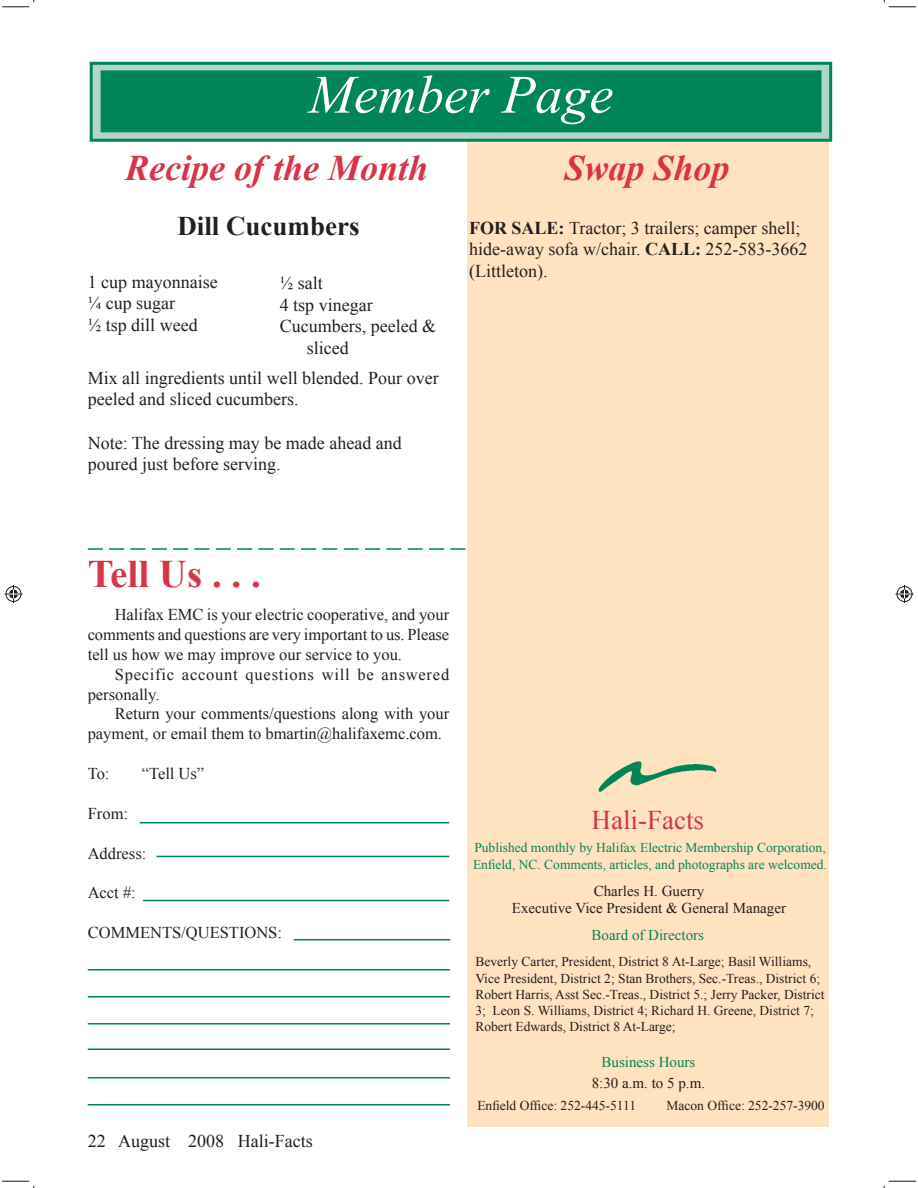
<style>
.page{position:relative;width:918px;height:1188px;background:#fff}
.page>*{position:absolute;margin:0;border:0;box-sizing:border-box;transform-origin:0 0}
.t1{font:italic 54px "Times New Roman";color:#fff}
.t2{font:700 39px "Times New Roman";color:#d63647}
.t3{font:italic 700 36px "Times New Roman";color:#d63647}
.t4{font:700 27px "Times New Roman";color:#231f20}
.t5{font:27px "Times New Roman";color:#d63446}
.t6{font:18px/21.6px "Times New Roman";color:#231f20}
.t7{font:16.5px/19.8px "Times New Roman";color:#231f20;text-align:justify}
.t8{font:16.5px/19.8px "Times New Roman";letter-spacing:.045em;color:#231f20}
.t9{font:15px "Times New Roman";color:#231f20}
.t10{font:15px "Times New Roman";color:#008559}
.t11{font:13.5px/16.2px "Times New Roman";color:#231f20}
.t12{font:13.5px/16.2px "Times New Roman";color:#008559}
.s1{font-weight:700}
</style>
<div class="page">
<div style="left:467px;top:63px;width:362px;height:1064px;background:#ffe2c0"></div>
<hr style="left:140px;top:822px;width:309px;height:1px;background:#008559">
<hr style="left:157px;top:856px;width:292px;height:1px;background:#008559">
<hr style="left:143px;top:900px;width:306px;height:1px;background:#008559">
<hr style="left:294px;top:939px;width:156px;height:1px;background:#008559">
<hr style="left:88px;top:969px;width:362px;height:2px;background:#008559">
<hr style="left:88px;top:996px;width:362px;height:2px;background:#008559">
<hr style="left:88px;top:1023px;width:362px;height:2px;background:#008559">
<hr style="left:88px;top:1049px;width:362px;height:1px;background:#008559">
<hr style="left:88px;top:1077px;width:362px;height:2px;background:#008559">
<hr style="left:88px;top:1104px;width:362px;height:2px;background:#008559">
<svg style="left:88px;top:548px;width:377px;height:2px"></svg>
<img style="left:598px;top:761px;width:119px;height:31px">
<div style="left:91px;top:63px;width:740px;height:77px;background:#b3d5c8"></div>
<div style="left:90px;top:62px;width:742px;height:80px;border:3px solid #008559"></div>
<div style="left:102px;top:72px;width:718px;height:59px;background:#008559"></div>
<div style="left:101px;top:70px;width:721px;height:62px;border:3px solid #008559"></div>
<svg style="left:2px;top:0;width:33px;height:7px"></svg>
<svg style="left:2px;top:1181px;width:33px;height:7px"></svg>
<svg style="left:883px;top:0;width:33px;height:7px"></svg>
<svg style="left:883px;top:1181px;width:33px;height:7px"></svg>
<svg style="left:4px;top:585px;width:18px;height:18px"></svg>
<svg style="left:896px;top:585px;width:18px;height:18px"></svg>
<h1 class="t1" style="left:309px;top:65px;width:306px">Member Page</h1>
<h3 class="t3" style="left:125px;top:148px;width:305px">Recipe of the Month</h3>
<h3 class="t3" style="left:565px;top:148px;width:167px">Swap Shop</h3>
<h3 class="t4" style="left:177px;top:211px;width:184px">Dill Cucumbers</h3>
<h3 class="t6" style="left:88px;top:271px;width:131px">1 cup mayonnaise ¼ cup sugar<br>½ tsp dill weed</h3>
<h3 class="t6" style="left:280px;top:272px;width:45px">½ salt</h3>
<h3 class="t6" style="left:280px;top:294px;width:94px">4 tsp vinegar</h3>
<h3 class="t6" style="left:280px;top:316px;width:158px">Cucumbers, peeled &amp;</h3>
<h3 class="t6" style="left:307px;top:337px;width:43px">sliced</h3>
<h3 class="t6" style="left:88px;top:367px;width:352px">Mix all ingredients until well blended. Pour over peeled and sliced cucumbers.</h3>
<h3 class="t6" style="left:88px;top:432px;width:316px">Note: The dressing may be made ahead and poured just before serving.</h3>
<h3 class="t6" style="left:469px;top:217px;width:340px"><span class="s1">FOR SALE:</span> Tractor; 3 trailers; camper shell; hide-away sofa w/chair. <span class="s1">CALL:</span> 252-583-3662 (Littleton).</h3>
<h2 class="t2" style="left:88px;top:552px;width:175px">Tell Us . . .</h2>
<p class="t7" style="left:88px;top:605px;width:363px;text-indent:27px">Halifax EMC is your electric cooperative, and your comments and questions are very important to us. Please tell us how we may improve our service to you.</p>
<p class="t8" style="left:88px;top:664px;width:363px;text-indent:27px">Specific account questions will be answered personally.</p>
<p class="t7" style="left:88px;top:704px;width:363px;text-indent:27px">Return your comments/questions along with your payment, or email them to bmartin@halifaxemc.com.</p>
<p class="t7" style="left:88px;top:764px;width:23px">To:</p>
<p class="t7" style="left:142px;top:764px;width:64px">“Tell Us”</p>
<p class="t7" style="left:88px;top:804px;width:42px">From:</p>
<p class="t7" style="left:88px;top:843px;width:60px">Address:</p>
<p class="t7" style="left:88px;top:883px;width:50px">Acct #:</p>
<p class="t7" style="left:88px;top:922px;width:196px">COMMENTS/QUESTIONS:</p>
<h3 class="t6" style="left:88px;top:1131px;width:226px">22 August 2008 Hali-Facts</h3>
<h3 class="t5" style="left:592px;top:805px;width:114px">Hali-Facts</h3>
<p class="t12" style="left:473px;top:840px;width:355px">Published monthly by Halifax Electric Membership Corporation,<br>Enfield, NC. Comments, articles, and photographs are welcomed.</p>
<p class="t9" style="left:594px;top:883px;width:112px">Charles H. Guerry</p>
<p class="t9" style="left:512px;top:900px;width:276px">Executive Vice President &amp; General Manager</p>
<p class="t10" style="left:592px;top:927px;width:114px">Board of Directors</p>
<p class="t11" style="left:475px;top:954px;width:351px">Beverly Carter, President, District 8 At-Large; Basil Williams, Vice President, District 2; Stan Brothers, Sec.-Treas., District 6; Robert Harris, Asst Sec.-Treas., District 5.; Jerry Packer, District 3; Leon S. Williams, District 4; Richard H. Greene, District 7; Robert Edwards, District 8 At-Large;</p>
<p class="t10" style="left:602px;top:1054px;width:95px">Business Hours</p>
<p class="t9" style="left:592px;top:1074px;width:115px">8:30 a.m. to 5 p.m.</p>
<p class="t11" style="left:477px;top:1098px;width:160px">Enfield Office: 252-445-5111</p>
<p class="t11" style="left:666px;top:1098px;width:160px">Macon Office: 252-257-3900</p>
</div>
